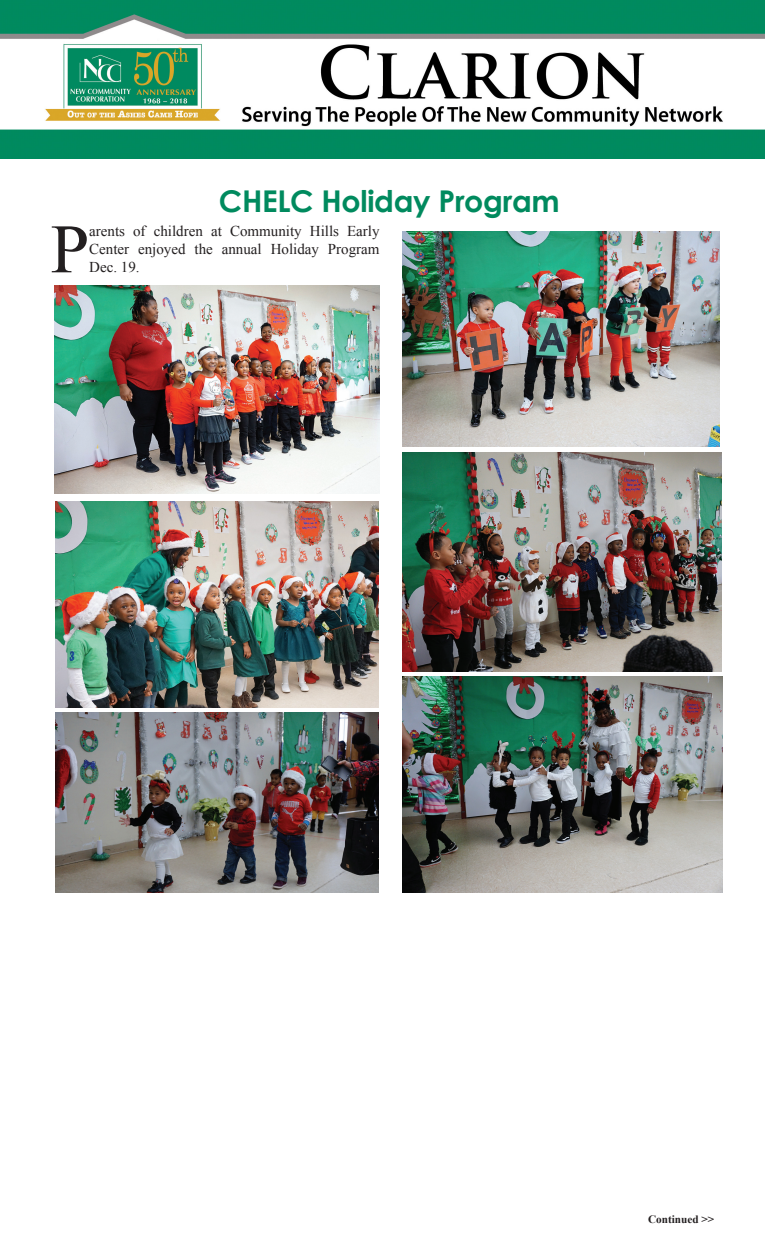
<style>
.page{position:relative;width:765px;height:1260px;background:#fff}
.page>*{position:absolute;margin:0;border:0;box-sizing:border-box;transform-origin:0 0}
.Headers{font:69.38px "Times New Roman";color:#231f20}
.Headers-2{font:700 30px "Century Gothic";letter-spacing:-.01em;color:#008a5e}
.Headers-3{font:15px/18px "Times New Roman";color:#231f20;text-align:justify}
.Headers-4{font:700 11.25px "Times New Roman";color:#231f20}
</style>
<div class="page">
<img style="left:0;top:0;width:765px;height:158px">
<img style="left:54px;top:285px;width:326px;height:208px">
<img style="left:402px;top:232px;width:318px;height:215px">
<img style="left:402px;top:452px;width:319px;height:219px">
<img style="left:56px;top:501px;width:323px;height:206px">
<img style="left:55px;top:713px;width:324px;height:179px">
<img style="left:402px;top:677px;width:321px;height:216px">
<p class="Headers-2" style="left:219px;top:182px;width:342px">CHELC Holiday Program</p>
<p class="Headers" style="left:51px;top:202px;width:40px">P</p>
<p class="Headers-3" style="left:89px;top:222px;width:292px">arents of children at Community Hills Early Center enjoyed the annual Holiday Program Dec. 19.</p>
<p class="Headers-4" style="left:648px;top:1211px;width:68px">Continued &gt;&gt;</p>
</div>
